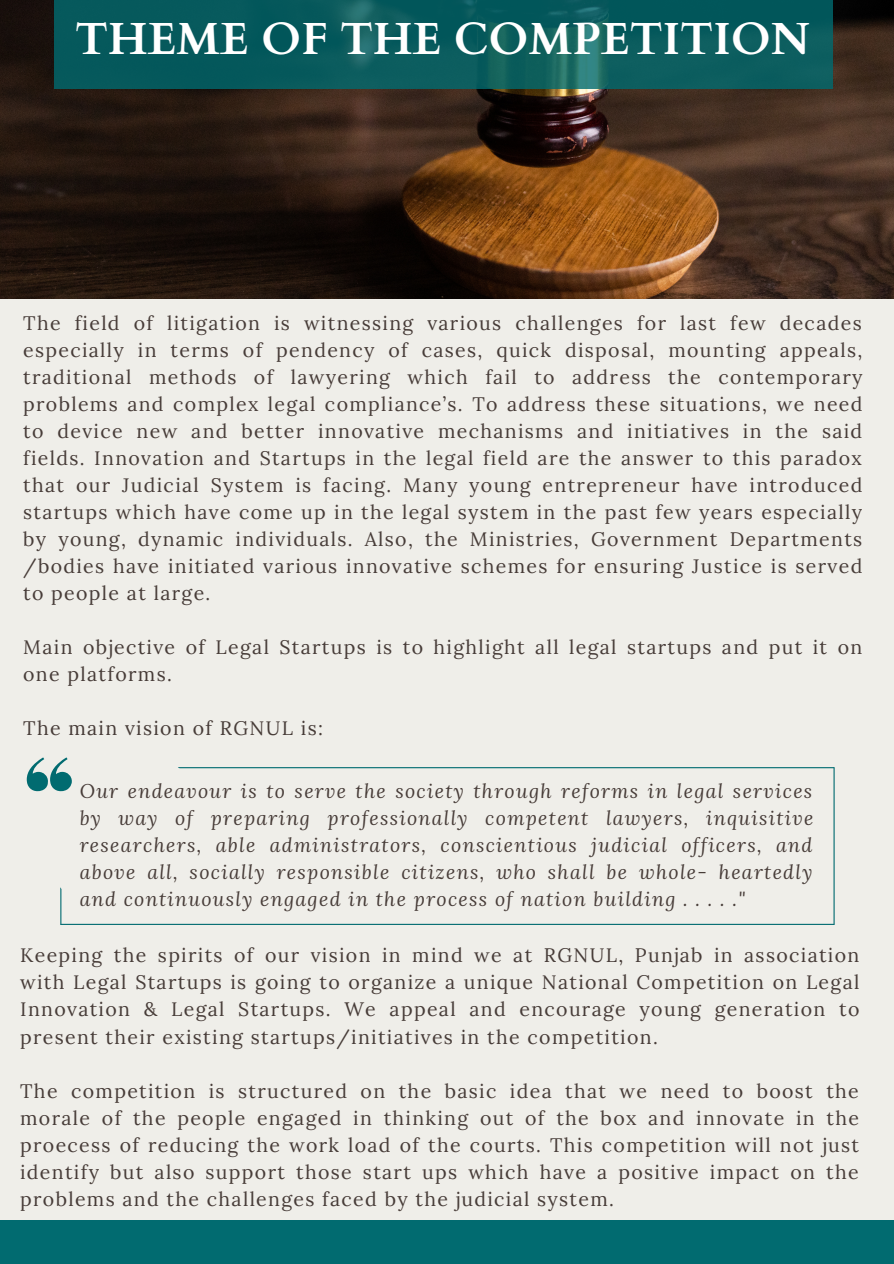
<style>
.page{position:relative;width:894px;height:1264px;background:#fff}
.page>*{position:absolute;margin:0;border:0;box-sizing:border-box;transform-origin:0 0}
.t1{font:700 45px "Cardo";color:#fff}
.t2{font:19.5px/27px "Lora";letter-spacing:.07em;color:#473c38;text-align:justify}
.t3{font:italic 19.5px/27px "Lora";letter-spacing:.07em;color:#473c38;text-align:justify}
</style>
<div class="page">
<div style="left:0;top:107px;width:893px;height:1156px;background:#efeee9"></div>
<img style="left:0;top:0;width:893px;height:298px">
<div style="left:0;top:1220px;width:893px;height:43px;background:#016b70"></div>
<svg style="left:54px;top:0;width:778px;height:89px;fill:#075a5c"></svg>
<hr style="left:61px;top:767px;width:772px;height:1px;background:#016b70">
<hr style="left:61px;top:923px;width:772px;height:1px;background:#016b70">
<hr style="left:833px;top:767px;width:1px;height:157px;background:#016b70">
<hr style="left:60px;top:767px;width:1px;height:157px;background:#016b70">
<svg style="left:27px;top:757px;width:176px;height:153px"></svg>
<p class="t1" style="left:75px;top:9px;width:736px">THEME OF THE COMPETITION</p>
<p class="t2" style="left:23px;top:309px;width:840px">The field of litigation is witnessing various challenges for last few decades especially in terms of pendency of cases, quick disposal, mounting appeals, traditional methods of lawyering which fail to address the contemporary problems and complex legal compliance’s. To address these situations, we need to device new and better innovative mechanisms and initiatives in the said fields. Innovation and Startups in the legal field are the answer to this paradox that our Judicial System is facing. Many young entrepreneur have introduced startups which have come up in the legal system in the past few years especially by young, dynamic individuals. Also, the Ministries, Government Departments /bodies have initiated various innovative schemes for ensuring Justice is served to people at large.</p>
<p class="t2" style="left:23px;top:633px;width:840px">Main objective of Legal Startups is to highlight all legal startups and put it on one platforms.</p>
<p class="t2" style="left:23px;top:714px;width:301px">The main vision of RGNUL is:</p>
<p class="t3" style="left:80px;top:777px;width:735px">Our endeavour is to serve the society through reforms in legal services by way of preparing professionally competent lawyers, inquisitive researchers, able administrators, conscientious judicial officers, and above all, socially responsible citizens, who shall be whole- heartedly and continuously engaged in the process of nation building . . . . ."</p>
<p class="t2" style="left:20px;top:941px;width:840px">Keeping the spirits of our vision in mind we at RGNUL, Punjab in association with Legal Startups is going to organize a unique National Competition on Legal Innovation &amp; Legal Startups. We appeal and encourage young generation to present their existing startups/initiatives in the competition.</p>
<p class="t2" style="left:20px;top:1076px;width:840px">The competition is structured on the basic idea that we need to boost the morale of the people engaged in thinking out of the box and innovate in the proecess of reducing the work load of the courts. This competition will not just identify but also support those start ups which have a positive impact on the problems and the challenges faced by the judicial system.</p>
</div>
